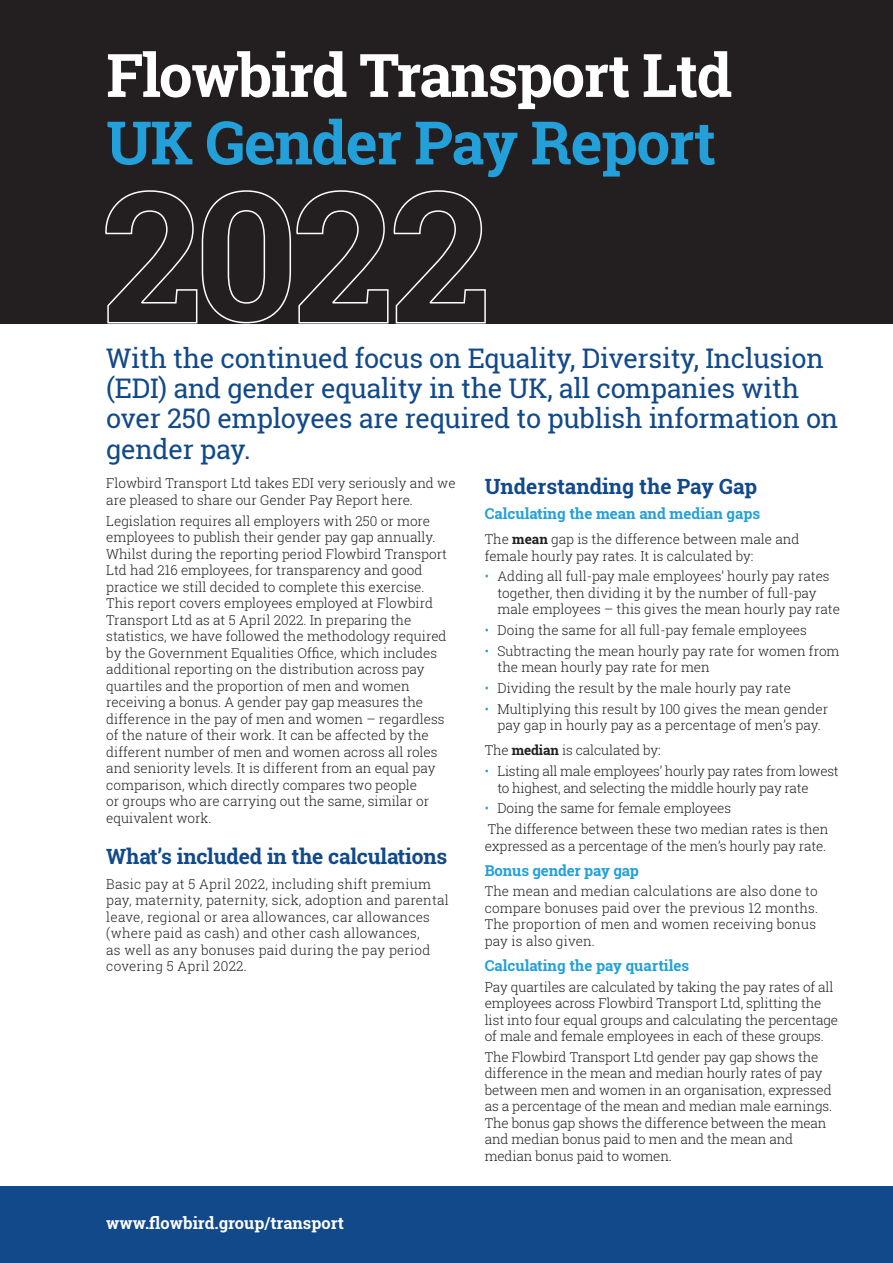
<style>
.page{position:relative;width:893px;height:1263px;background:#fff}
.page>*{position:absolute;margin:0;border:0;box-sizing:border-box;transform-origin:0 0}
.t1{font:700 60px "Roboto Slab";letter-spacing:-.025em;color:#fff}
.t2{font:700 60px "Roboto Slab";letter-spacing:-.02em;color:#23a0da}
.t3{font:27px/30px "Roboto Slab";letter-spacing:-.01em;color:#12498a}
.t4{font:700 21px "Roboto Slab";letter-spacing:-.01em;color:#12498a}
.t5{font:700 16.5px "Roboto Slab";color:#fff}
.t6{font:700 15px "Roboto Slab";color:#23a0da}
.t7{font:300 13.5px/16.5px "Roboto Slab";color:#231f20}
.t8{font:300 13.5px/16.5px "Roboto Slab";letter-spacing:-.02em;color:#231f20}
.s1{font-weight:700}
.s2{color:#23a0da}
</style>
<div class="page">
<div style="left:0;top:0;width:893px;height:323px;background:#231f20"></div>
<div style="left:0;top:1186px;width:893px;height:77px;background:#12498a"></div>
<svg style="left:105px;top:190px;width:382px;height:134px"></svg>
<h1 class="t1" style="left:106px;top:34px;width:627px">Flowbird Transport Ltd</h1>
<h1 class="t2" style="left:106px;top:102px;width:611px">UK Gender Pay Report</h1>
<h2 class="t3" style="left:106px;top:343px;width:733px">With the continued focus on Equality, Diversity, Inclusion (EDI) and gender equality in the UK, all companies with over 250 employees are required to publish information on gender pay.</h2>
<p class="t7" style="left:106px;top:475px;width:351px">Flowbird Transport Ltd takes EDI very seriously and we are pleased to share our Gender Pay Report here.</p>
<p class="t7" style="left:106px;top:512px;width:342px">Legislation requires all employers with 250 or more employees to publish their gender pay gap annually.<br>Whilst during the reporting period Flowbird Transport Ltd had 216 employees, for transparency and good practice we still decided to complete this exercise.<br>This report covers employees employed at Flowbird Transport Ltd as at 5 April 2022. In preparing the statistics, we have followed the methodology required by the Government Equalities Office, which includes additional reporting on the distribution across pay quartiles and the proportion of men and women receiving a bonus. A gender pay gap measures the difference in the pay of men and women – regardless of the nature of their work. It can be affected by the different number of men and women across all roles and seniority levels. It is different from an equal pay comparison, which directly compares two people<br>or groups who are carrying out the same, similar or equivalent work.</p>
<h3 class="t4" style="left:106px;top:841px;width:342px">What’s included in the calculations</h3>
<p class="t7" style="left:106px;top:875px;width:344px">Basic pay at 5 April 2022, including shift premium pay, maternity, paternity, sick, adoption and parental leave, regional or area allowances, car allowances (where paid as cash) and other cash allowances,<br>as well as any bonuses paid during the pay period covering 5 April 2022.</p>
<p class="t5" style="left:106px;top:1212px;width:239px">www.flowbird.group/transport</p>
<h3 class="t4" style="left:485px;top:472px;width:274px">Understanding the Pay Gap</h3>
<p class="t6" style="left:485px;top:503px;width:277px">Calculating the mean and median gaps</p>
<p class="t7" style="left:485px;top:530px;width:316px">The <span class="s1">mean</span> gap is the difference between male and female hourly pay rates. It is calculated by:</p>
<p class="t7" style="left:497px;top:568px;width:344px;text-indent:-13px"><span class="s2">•</span> Adding all full-pay male employees’ hourly pay rates together, then dividing it by the number of full-pay male employees – this gives the mean hourly pay rate</p>
<p class="t7" style="left:485px;top:621px;width:324px"><span class="s2">•</span> Doing the same for all full-pay female employees</p>
<p class="t7" style="left:497px;top:642px;width:344px;text-indent:-13px"><span class="s2">•</span> Subtracting the mean hourly pay rate for women from the mean hourly pay rate for men</p>
<p class="t7" style="left:485px;top:679px;width:308px"><span class="s2">•</span> Dividing the result by the male hourly pay rate</p>
<p class="t7" style="left:485px;top:700px;width:345px;text-align:center"><span class="s2">•</span> Multiplying this result by 100 gives the mean gender pay gap in hourly pay as a percentage of men’s pay.</p>
<p class="t7" style="left:485px;top:742px;width:177px">The <span class="s1">median</span> is calculated by:</p>
<p class="t8" style="left:497px;top:762px;width:343px;text-indent:-13px"><span class="s2">•</span> Listing all male employees’ hourly pay rates from lowest to highest, and selecting the middle hourly pay rate</p>
<p class="t7" style="left:485px;top:798px;width:345px;line-height:20.7px"><span class="s2">•</span> Doing the same for female employees<br>The difference between these two median rates is then</p>
<p class="t7" style="left:485px;top:837px;width:343px">expressed as a percentage of the men’s hourly pay rate.</p>
<p class="t6" style="left:485px;top:860px;width:156px">Bonus gender pay gap</p>
<p class="t7" style="left:485px;top:883px;width:335px">The mean and median calculations are also done to compare bonuses paid over the previous 12 months.<br>The proportion of men and women receiving bonus pay is also given.</p>
<p class="t6" style="left:485px;top:955px;width:206px">Calculating the pay quartiles</p>
<p class="t7" style="left:485px;top:978px;width:355px">Pay quartiles are calculated by taking the pay rates of all employees across Flowbird Transport Ltd, splitting the list into four equal groups and calculating the percentage of male and female employees in each of these groups.</p>
<p class="t7" style="left:485px;top:1048px;width:349px">The Flowbird Transport Ltd gender pay gap shows the difference in the mean and median hourly rates of pay between men and women in an organisation, expressed as a percentage of the mean and median male earnings.<br>The bonus gap shows the difference between the mean and median bonus paid to men and the mean and median bonus paid to women.</p>
</div>
